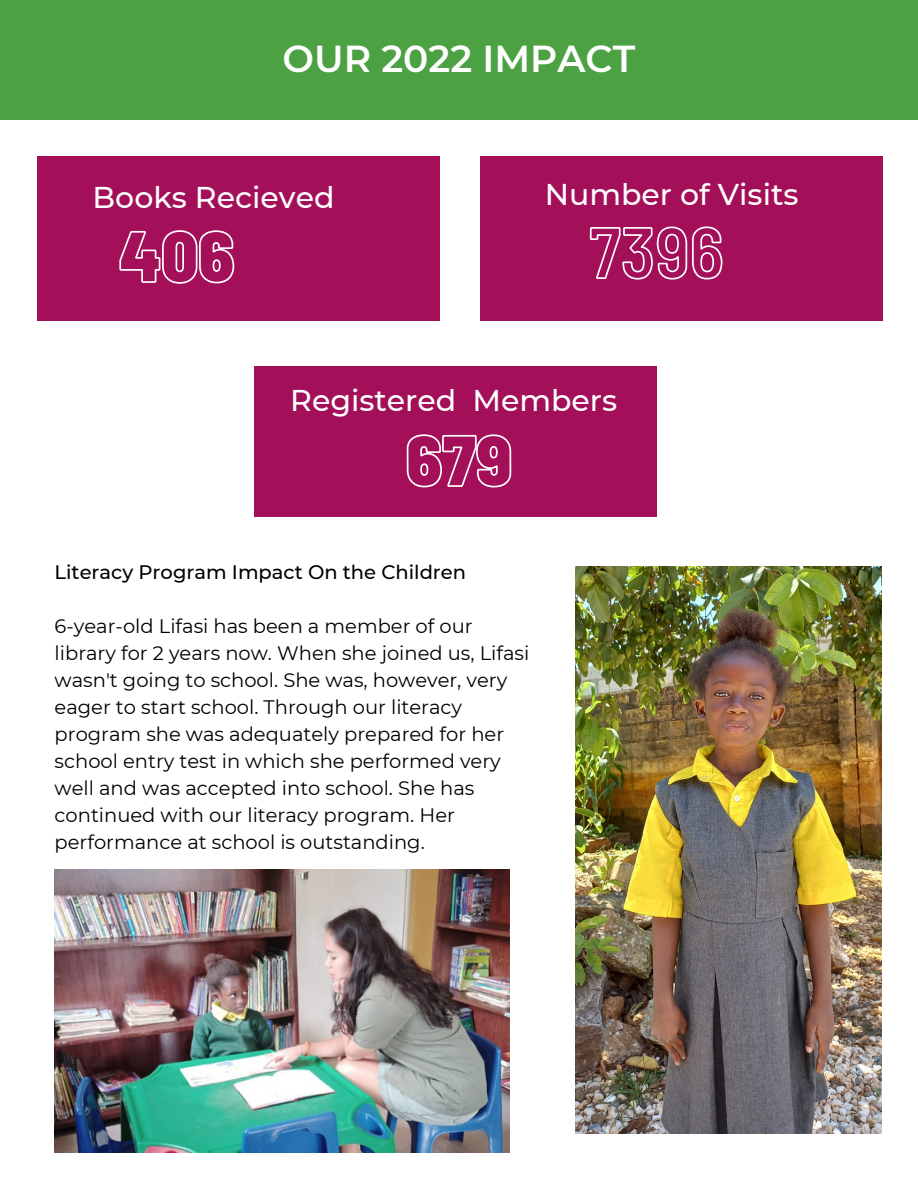
<style>
.page{position:relative;width:918px;height:1188px;background:#fff}
.page>*{position:absolute;margin:0;border:0;box-sizing:border-box;transform-origin:0 0}
.t1{font:600 37.5px "Montserrat";color:#fff}
.t2{font:500 30px "Montserrat";color:#fff}
.t3{font:19.5px/27px "Montserrat";color:#000}
.t4{font:500 19.5px "Montserrat";color:#000}
</style>
<div class="page">
<img style="left:575px;top:567px;width:306px;height:567px">
<div style="left:37px;top:157px;width:402px;height:164px;background:#a30f59"></div>
<div style="left:0;top:0;width:918px;height:119px;background:#4ca143"></div>
<div style="left:481px;top:157px;width:402px;height:164px;background:#a30f59"></div>
<div style="left:254px;top:366px;width:402px;height:151px;background:#a30f59"></div>
<img style="left:55px;top:870px;width:454px;height:282px">
<svg style="left:589px;top:226px;width:134px;height:54px"></svg>
<svg style="left:119px;top:230px;width:116px;height:54px"></svg>
<svg style="left:406px;top:434px;width:106px;height:54px"></svg>
<p class="t1" style="left:283px;top:36px;width:354px">OUR 2022 IMPACT</p>
<p class="t2" style="left:93px;top:179px;width:243px">Books Recieved</p>
<p class="t2" style="left:545px;top:175px;width:255px">Number of Visits</p>
<p class="t2" style="left:290px;top:382px;width:329px">Registered Members</p>
<p class="t4" style="left:55px;top:560px;width:413px">Literacy Program Impact On the Children</p>
<p class="t3" style="left:55px;top:612px;width:476px">6-year-old Lifasi has been a member of our library for 2 years now. When she joined us, Lifasi wasn't going to school. She was, however, very eager to start school. Through our literacy program she was adequately prepared for her school entry test in which she performed very well and was accepted into school. She has continued with our literacy program. Her performance at school is outstanding.</p>
</div>
